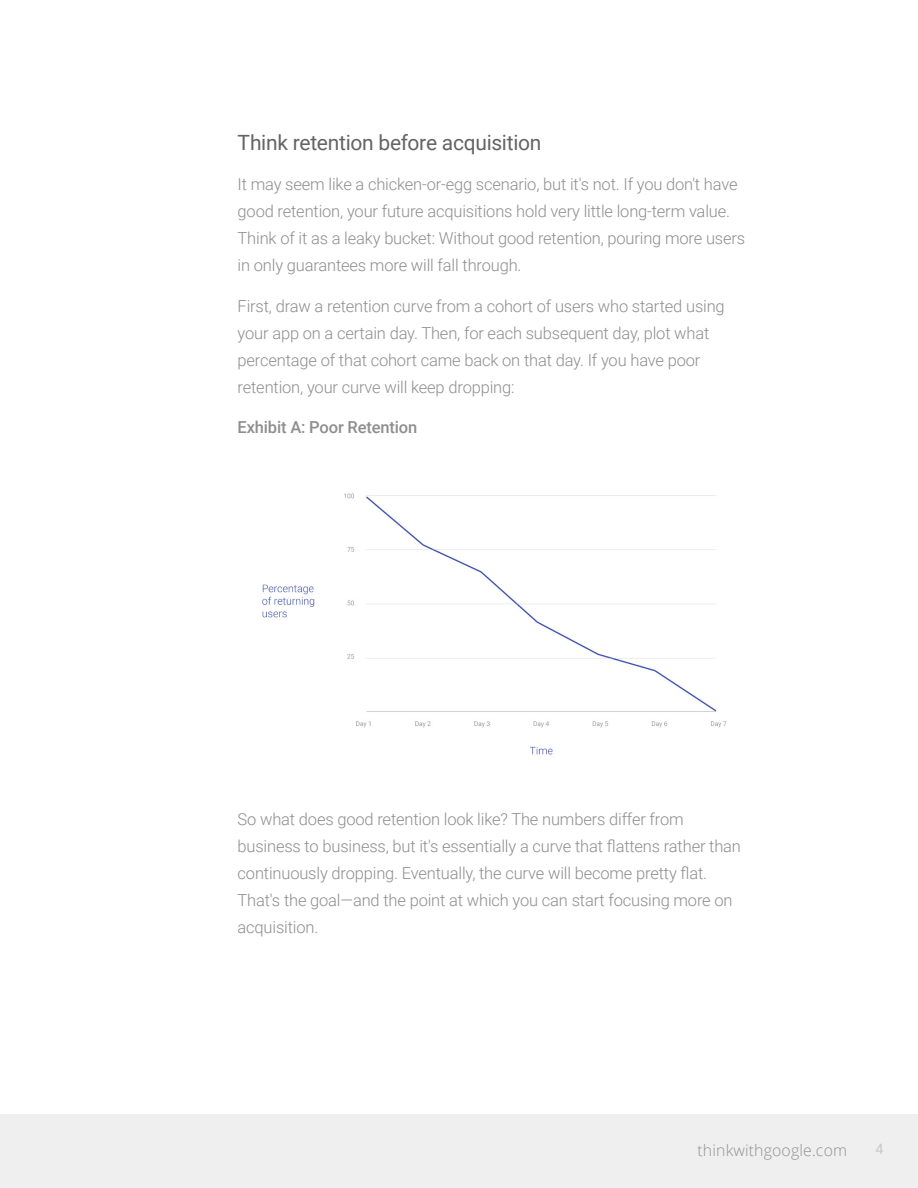
<style>
.page{position:relative;width:918px;height:1188px;background:#fff}
.page>*{position:absolute;margin:0;border:0;box-sizing:border-box;transform-origin:0 0}
.t1{font:21px "Roboto";letter-spacing:-.015em;color:#646464}
.t2{font:300 16.5px/27px "Roboto";letter-spacing:-.01em;color:#8e8e8e}
.t3{font:500 16.5px "Roboto";letter-spacing:-.01em;color:#8e8e8e}
.t4{font:300 15.75px "Open Sans";letter-spacing:.01em;color:#666766}
.t5{font:14.25px "Roboto";color:#c9c9c9}
</style>
<div class="page">
<div style="left:0;top:1114px;width:918px;height:74px;background:#f0eff0"></div>
<img style="left:262px;top:493px;width:465px;height:262px">
<p class="t1" style="left:238px;top:127px;width:305px">Think retention before acquisition</p>
<p class="t2" style="left:238px;top:170px;width:509px">It may seem like a chicken-or-egg scenario, but it's not. If you don't have good retention, your future acquisitions hold very little long-term value.<br>Think of it as a leaky bucket: Without good retention, pouring more users in only guarantees more will fall through.</p>
<p class="t2" style="left:238px;top:292px;width:489px">First, draw a retention curve from a cohort of users who started using your app on a certain day. Then, for each subsequent day, plot what percentage of that cohort came back on that day. If you have poor retention, your curve will keep dropping:</p>
<p class="t3" style="left:238px;top:416px;width:181px">Exhibit A: Poor Retention</p>
<p class="t2" style="left:238px;top:805px;width:505px">So what does good retention look like? The numbers differ from business to business, but it's essentially a curve that flattens rather than continuously dropping. Eventually, the curve will become pretty flat.<br>That's the goal—and the point at which you can start focusing more on acquisition.</p>
<p class="t4" style="left:698px;top:1140px;width:151px">thinkwithgoogle.com</p>
<p class="t5" style="left:876px;top:1139px;width:10px">4</p>
</div>
